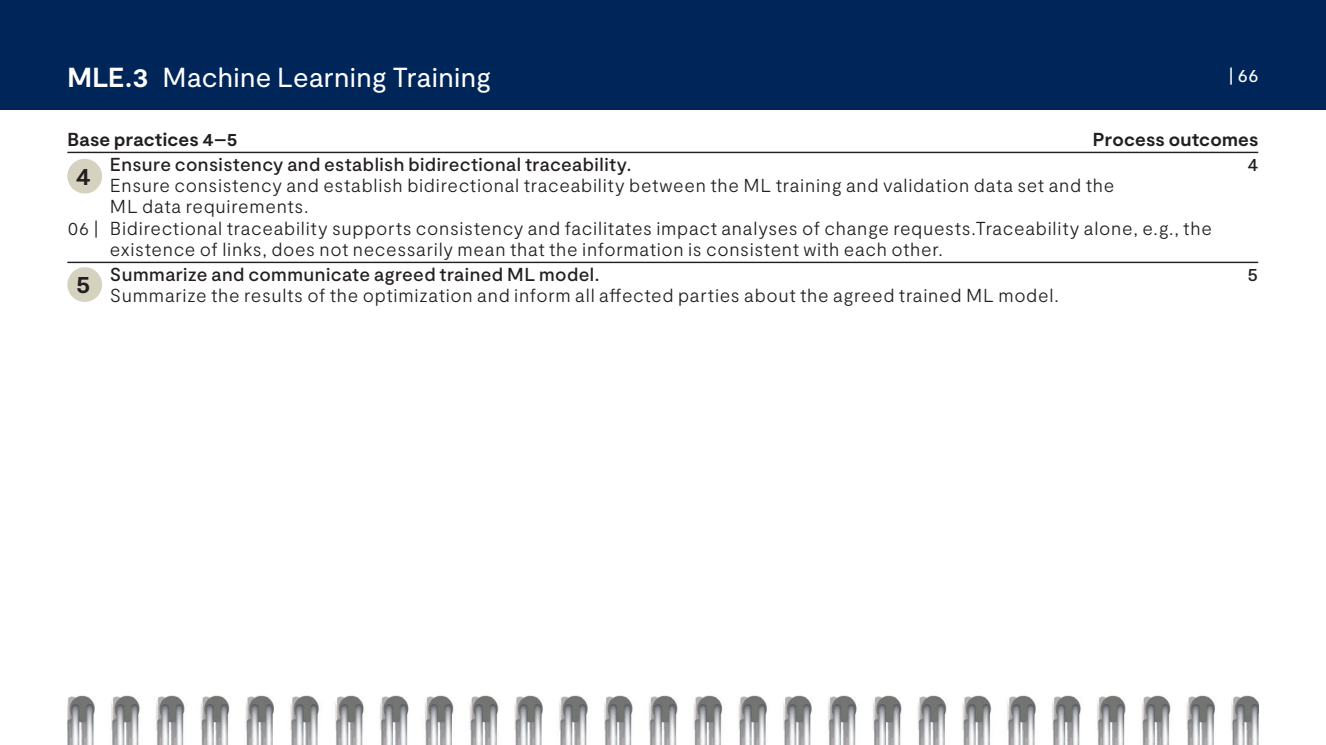
<style>
.page{position:relative;width:1326px;height:745px;background:#fff}
.page>*{position:absolute;margin:0;border:0;box-sizing:border-box;transform-origin:0 0}
.t1{font:27.5px "Moderat";letter-spacing:.01em;color:#fff}
.t2{font:700 25px "Moderat";color:#231f20}
.t3{font:300 18.75px "Moderat";letter-spacing:.035em;color:#231f20}
.t4{font:500 18.75px "Moderat";letter-spacing:.02em;color:#231f20}
.t5{font:700 18.75px "Moderat";letter-spacing:.01em;color:#231f20}
.t6{font:18.75px "Moderat";color:#fff}
.s1{font-weight:700}
</style>
<div class="page">
<div style="left:0;top:0;width:1325px;height:110px;background:#002659"></div>
<hr style="left:67px;top:152px;width:1191px;height:1px;background:#231f20">
<hr style="left:67px;top:261px;width:1191px;height:2px;background:#231f20">
<div style="left:67px;top:159px;width:35px;height:34px;background:#d5d2c0;border-radius:50%"></div>
<div style="left:67px;top:267px;width:35px;height:35px;background:#d5d2c0;border-radius:50%"></div>
<img style="left:67px;top:695px;width:1191px;height:49px">
<h1 class="t1" style="left:67px;top:61px;width:425px"><span class="s1">MLE.3</span> Machine Learning Training</h1>
<p class="t6" style="left:1228px;top:64px;width:31px">| 66</p>
<p class="t5" style="left:67px;top:129px;width:172px">Base practices 4–5</p>
<p class="t5" style="left:1092px;top:129px;width:167px">Process outcomes</p>
<h2 class="t2" style="left:76px;top:161px;width:17px">4</h2>
<p class="t4" style="left:110px;top:153px;width:523px">Ensure consistency and establish bidirectional traceability.</p>
<p class="t4" style="left:1247px;top:153px;width:12px">4</p>
<p class="t3" style="left:110px;top:174px;width:1005px">Ensure consistency and establish bidirectional traceability between the ML training and validation data set and the</p>
<p class="t3" style="left:110px;top:196px;width:200px">ML data requirements.</p>
<p class="t3" style="left:67px;top:217px;width:1145px">06 | Bidirectional traceability supports consistency and facilitates impact analyses of change requests. Traceability alone, e.g., the</p>
<p class="t3" style="left:110px;top:238px;width:834px">existence of links, does not necessarily mean that the information is consistent with each other.</p>
<p class="t4" style="left:110px;top:263px;width:491px">Summarize and communicate agreed trained ML model.</p>
<p class="t4" style="left:1247px;top:263px;width:12px">5</p>
<p class="t3" style="left:110px;top:284px;width:950px">Summarize the results of the optimization and inform all affected parties about the agreed trained ML model.</p>
<h2 class="t2" style="left:76px;top:270px;width:16px">5</h2>
</div>
